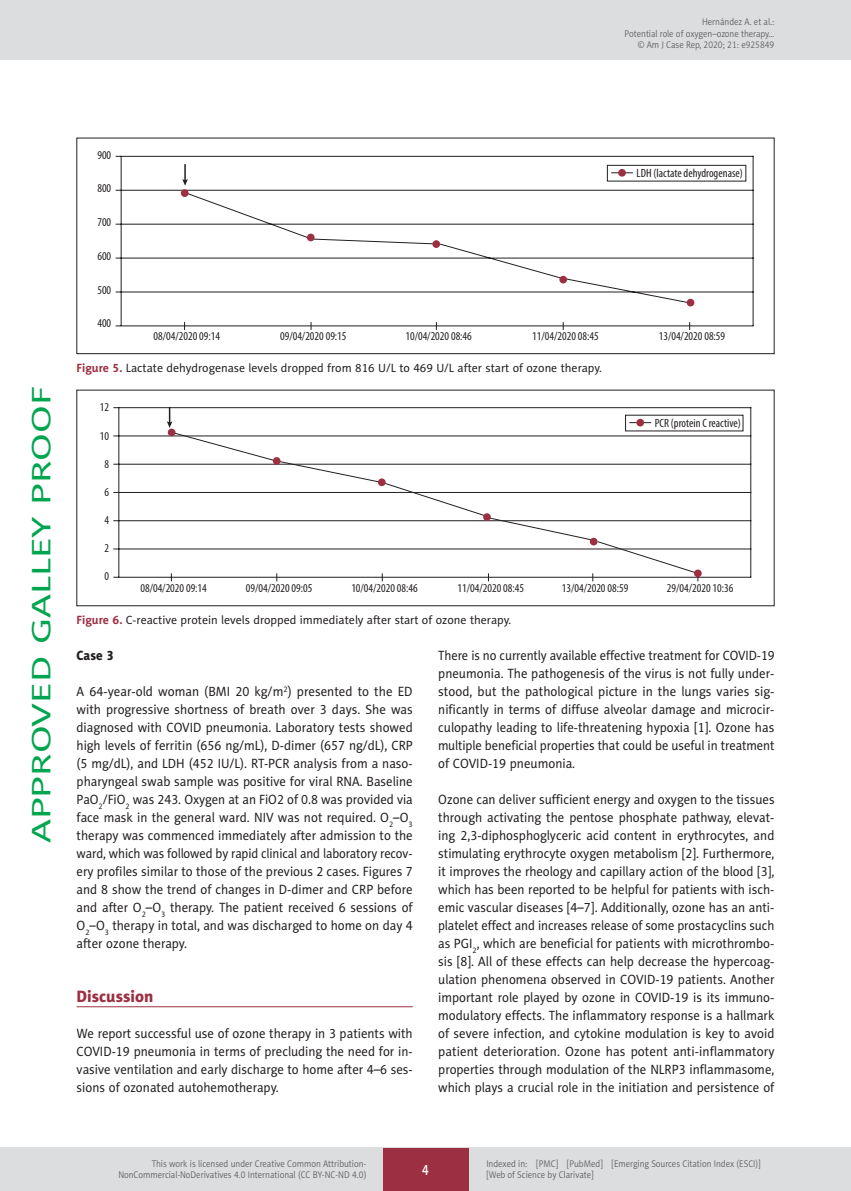
<style>
.page{position:relative;width:851px;height:1191px;background:#fff}
.page>*{position:absolute;margin:0;border:0;box-sizing:border-box;transform-origin:0 0}
.t1{font:27px "Naomi Sans EFN";color:#00a54f;scale:1.5 1}
.AJCR_Headline_1{font:16.5px "Naomi Sans EFN Heavy";color:#9d2f42}
.t2{font:15px "Naomi Sans EFN Medium";color:#fff;scale:.8 1}
.AJCR_Body{font:13.5px/18px "Naomi Sans EFN";color:#231f20;text-align:justify;scale:.95 1}
.AJCR_Body-2{font:13.5px/18px "Naomi Sans EFN";color:#231f20;text-align:justify;scale:.93 1}
.AJCR_Headline_2{font:13.5px "Naomi Sans EFN Heavy";color:#231f20;scale:.95 1}
.t3{font:condensed 12px "Myriad Pro";color:#231f20}
.AJCR_Rycina_tytul{font:12px "Naomi Sans EFN";color:#231f20}
.t4{font:9.75px/11.2px "Naomi Sans EFN Light";color:#57585a;text-align:right;scale:.9 1}
.s1{font-weight:700;color:#9d2f42}
</style>
<div class="page">
<hr style="left:77px;top:1006px;width:335px;height:1px;background:#9d2f42">
<svg style="left:115px;top:155px;width:638px;height:175px"></svg>
<svg style="left:182px;top:164px;width:6px;height:22px"></svg>
<svg style="left:611px;top:172px;width:21px;height:1px"></svg>
<div style="left:607px;top:165px;width:139px;height:16px;border:1px solid #231f20"></div>
<div style="left:618px;top:169px;width:7px;height:8px;background:#9d2f42;border-radius:50%"></div>
<div style="left:181px;top:189px;width:7px;height:8px;background:#9d2f42;border-radius:50%"></div>
<div style="left:307px;top:234px;width:7px;height:7px;background:#9d2f42;border-radius:50%"></div>
<div style="left:432px;top:240px;width:8px;height:8px;background:#9d2f42;border-radius:50%"></div>
<div style="left:559px;top:276px;width:8px;height:7px;background:#9d2f42;border-radius:50%"></div>
<div style="left:686px;top:299px;width:8px;height:7px;background:#9d2f42;border-radius:50%"></div>
<div style="left:77px;top:138px;width:697px;height:216px;border:1px solid #231f20"></div>
<hr style="left:113px;top:407px;width:638px;height:1px;background:#231f20">
<hr style="left:113px;top:464px;width:638px;height:1px;background:#231f20">
<hr style="left:113px;top:435px;width:638px;height:1px;background:#231f20">
<hr style="left:113px;top:492px;width:638px;height:1px;background:#231f20">
<hr style="left:113px;top:520px;width:638px;height:1px;background:#231f20">
<hr style="left:113px;top:548px;width:638px;height:1px;background:#231f20">
<hr style="left:113px;top:577px;width:638px;height:1px;background:#231f20">
<hr style="left:118px;top:407px;width:1px;height:170px;background:#231f20">
<hr style="left:750px;top:407px;width:1px;height:170px;background:#231f20">
<svg style="left:167px;top:407px;width:5px;height:21px"></svg>
<svg style="left:173px;top:414px;width:570px;height:159px"></svg>
<div style="left:636px;top:419px;width:8px;height:7px;background:#9d2f42;border-radius:50%"></div>
<div style="left:168px;top:428px;width:7px;height:8px;background:#9d2f42;border-radius:50%"></div>
<div style="left:273px;top:457px;width:7px;height:8px;background:#9d2f42;border-radius:50%"></div>
<div style="left:483px;top:513px;width:7px;height:8px;background:#9d2f42;border-radius:50%"></div>
<div style="left:589px;top:538px;width:8px;height:7px;background:#9d2f42;border-radius:50%"></div>
<div style="left:694px;top:569px;width:7px;height:8px;background:#9d2f42;border-radius:50%"></div>
<div style="left:378px;top:478px;width:7px;height:8px;background:#9d2f42;border-radius:50%"></div>
<div style="left:77px;top:390px;width:697px;height:216px;border:1px solid #231f20"></div>
<div style="left:0;top:0;width:850px;height:60px;background:#dcdddf"></div>
<hr style="left:850px;top:0;width:1px;height:60px;background:#dcdddf">
<div style="left:0;top:1148px;width:850px;height:43px;background:#dcdddf"></div>
<div style="left:383px;top:1147px;width:85px;height:43px;background:#9d2f42"></div>
<p class="t4" style="left:624px;top:16px;width:168px">Hernández A. et al.:<br>Potential role of oxygen–ozone therapy… © Am J Case Rep, 2020; 21: e925849</p>
<h1 class="t1" style="left:26px;top:843px;width:306px;rotate:-90deg">APPROVED GALLEY PROOF</h1>
<p class="t3" style="left:97px;top:147px;width:15px">900</p>
<p class="t3" style="left:97px;top:181px;width:15px">800</p>
<p class="t3" style="left:97px;top:215px;width:15px">700</p>
<p class="t3" style="left:97px;top:249px;width:15px">600</p>
<p class="t3" style="left:97px;top:282px;width:15px">500</p>
<p class="t3" style="left:97px;top:316px;width:15px">400</p>
<p class="t3" style="left:636px;top:166px;width:108px">LDH (lactate dehydrogenase)</p>
<p class="t3" style="left:154px;top:329px;width:68px">08/04/2020 09:14</p>
<p class="t3" style="left:280px;top:329px;width:68px">09/04/2020 09:15</p>
<p class="t3" style="left:405px;top:329px;width:68px">10/04/2020 08:46</p>
<p class="t3" style="left:532px;top:329px;width:68px">11/04/2020 08:45</p>
<p class="t3" style="left:658px;top:329px;width:68px">13/04/2020 08:59</p>
<p class="AJCR_Rycina_tytul" style="left:77px;top:361px;width:527px"><span class="s1">Figure 5.</span> Lactate dehydrogenase levels dropped from 816 U/L to 469 U/L after start of ozone therapy.</p>
<p class="t3" style="left:100px;top:400px;width:11px">12</p>
<p class="t3" style="left:100px;top:428px;width:11px">10</p>
<p class="t3" style="left:104px;top:456px;width:6px">8</p>
<p class="t3" style="left:104px;top:484px;width:6px">6</p>
<p class="t3" style="left:104px;top:513px;width:6px">4</p>
<p class="t3" style="left:104px;top:541px;width:6px">2</p>
<p class="t3" style="left:104px;top:569px;width:6px">0</p>
<p class="t3" style="left:140px;top:580px;width:68px">08/04/2020 09:14</p>
<p class="t3" style="left:246px;top:580px;width:68px">09/04/2020 09:05</p>
<p class="t3" style="left:351px;top:580px;width:68px">10/04/2020 08:46</p>
<p class="t3" style="left:457px;top:580px;width:68px">11/04/2020 08:45</p>
<p class="t3" style="left:561px;top:580px;width:68px">13/04/2020 08:59</p>
<p class="t3" style="left:666px;top:580px;width:68px">29/04/2020 10:36</p>
<p class="t3" style="left:654px;top:416px;width:87px">PCR (protein C reactive)</p>
<p class="AJCR_Rycina_tytul" style="left:77px;top:613px;width:436px"><span class="s1">Figure 6.</span> C-reactive protein levels dropped immediately after start of ozone therapy.</p>
<p class="AJCR_Headline_2" style="left:77px;top:647px;width:41px">Case 3</p>
<p class="AJCR_Body" style="left:77px;top:682px;width:355px">A 64-year-old woman (BMI 20 kg/m<sup>2</sup>) presented to the ED with progressive shortness of breath over 3 days. She was diagnosed with COVID pneumonia. Laboratory tests showed high levels of ferritin (656 ng/mL), D-dimer (657 ng/dL), CRP (5 mg/dL), and LDH (452 IU/L). RT-PCR analysis from a naso&shy;pharyngeal swab sample was positive for viral RNA. Baseline PaO<sub>2</sub>/FiO<sub>2</sub> was 243. Oxygen at an FiO2 of 0.8 was provided via face mask in the general ward. NIV was not required. O<sub>2</sub>–O<sub>3 </sub>therapy was commenced immediately after admission to the ward, which was followed by rapid clinical and laboratory recov&shy;ery profiles similar to those of the previous 2 cases. Figures 7 and 8 show the trend of changes in D-dimer and CRP before and after O<sub>2</sub>–O<sub>3</sub> therapy. The patient received 6 sessions of O<sub>2</sub>–O<sub>3</sub> therapy in total, and was discharged to home on day 4 after ozone therapy.</p>
<p class="AJCR_Headline_1" style="left:77px;top:986px;width:78px">Discussion</p>
<p class="AJCR_Body" style="left:77px;top:1024px;width:355px">We report successful use of ozone therapy in 3 patients with COVID-19 pneumonia in terms of precluding the need for in&shy;vasive ventilation and early discharge to home after 4–6 ses&shy;sions of ozonated autohemotherapy.</p>
<p class="AJCR_Body-2" style="left:438px;top:646px;width:363px">There is no currently available effective treatment for COVID-19 pneumonia. The pathogenesis of the virus is not fully under&shy;stood, but the pathological picture in the lungs varies sig&shy;nificantly in terms of diffuse alveolar damage and microcir&shy;culopathy leading to life-threatening hypoxia [1]. Ozone has multiple beneficial properties that could be useful in treatment of COVID-19 pneumonia.</p>
<p class="AJCR_Body" style="left:438px;top:790px;width:355px">Ozone can deliver sufficient energy and oxygen to the tissues through activating the pentose phosphate pathway, elevat&shy;ing 2,3-diphosphoglyceric acid content in erythrocytes, and stimulating erythrocyte oxygen metabolism [2]. Furthermore, it improves the rheology and capillary action of the blood [3], which has been reported to be helpful for patients with isch&shy;emic vascular diseases [4–7]. Additionally, ozone has an anti&shy;platelet effect and increases release of some prostacyclins such as PGI<sub>2</sub>, which are beneficial for patients with microthrombo&shy;sis [8]. All of these effects can help decrease the hypercoag&shy;ulation phenomena observed in COVID-19 patients. Another important role played by ozone in COVID-19 is its immuno&shy;modulatory effects. The inflammatory response is a hallmark of severe infection, and cytokine modulation is key to avoid patient deterioration. Ozone has potent anti-inflammatory properties through modulation of the NLRP3 inflammasome, which plays a crucial role in the initiation and persistence of</p>
<p class="t4" style="left:118px;top:1158px;width:277px">This work is licensed under Creative Common Attribution-<br>NonCommercial-NoDerivatives 4.0 International (CC BY-NC-ND 4.0)</p>
<p class="t2" style="left:422px;top:1160px;width:10px">4</p>
<p class="t4" style="left:486px;top:1158px;width:306px;text-align:left">Indexed in: [PMC] [PubMed] [Emerging Sources Citation Index (ESCI)] [Web of Science by Clarivate]</p>
</div>
